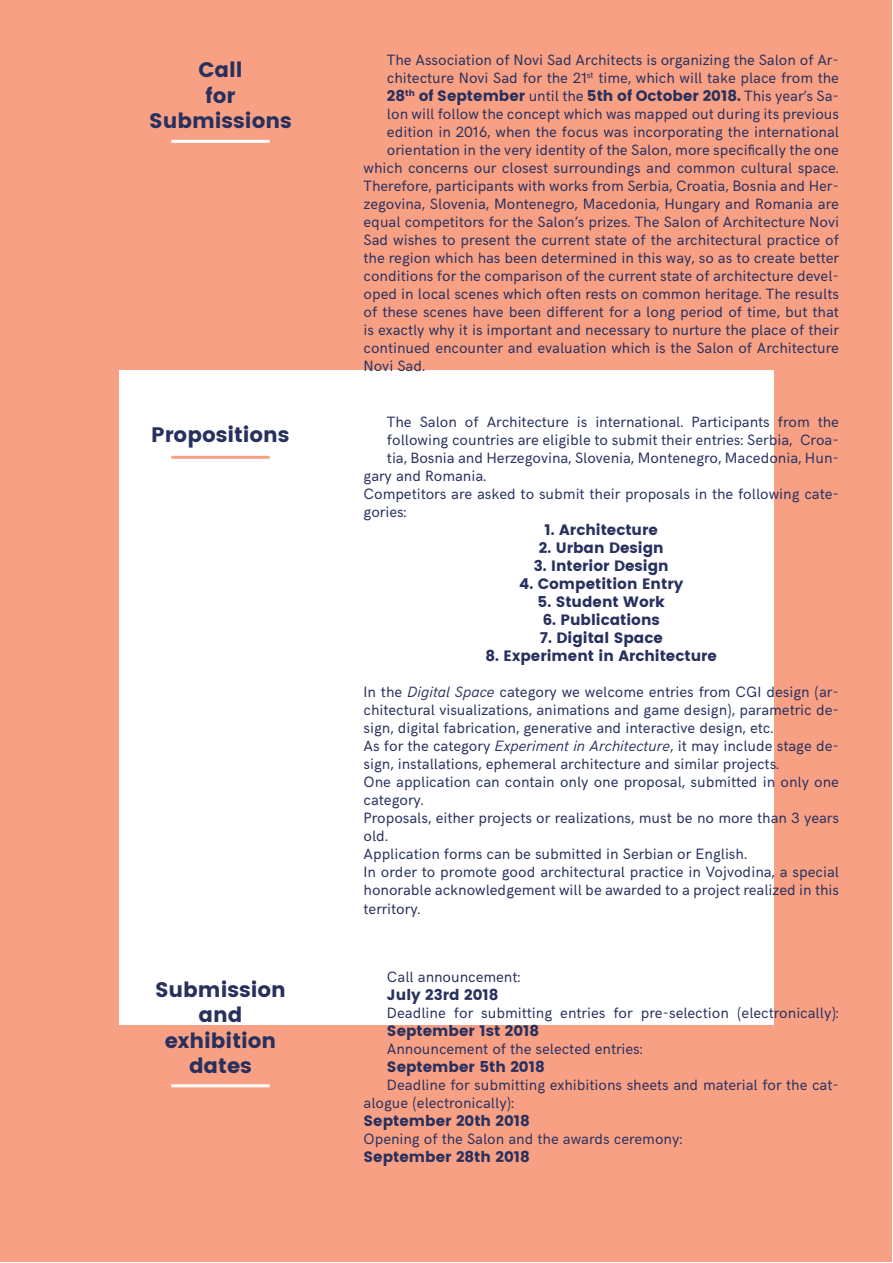
<style>
.page{position:relative;width:893px;height:1263px;background:#fff}
.page>*{position:absolute;margin:0;border:0;box-sizing:border-box;transform-origin:0 0}
.t1{font:21px/25.2px "Poppins";color:#28305e;text-align:center}
.t2{font:15px/18px "HK Grotesk";color:#28305e}
.t3{font:15px "Poppins";color:#28305e}
.s1{font-family:"HK Grotesk"}
.s2{font-style:italic}
</style>
<div class="page">
<div style="left:1px;top:1px;width:891px;height:1261px;background:#f8a084"></div>
<hr style="left:171px;top:140px;width:99px;height:3px;background:#fff">
<div style="left:119px;top:370px;width:655px;height:655px;background:#fff"></div>
<hr style="left:171px;top:456px;width:99px;height:3px;background:#f8a084">
<hr style="left:171px;top:1084px;width:99px;height:3px;background:#fff">
<h1 class="t1" style="left:149px;top:58px;width:144px">Call<br>for<br>Submissions</h1>
<h1 class="t1" style="left:151px;top:422px;width:140px">Propositions</h1>
<h1 class="t1" style="left:155px;top:977px;width:132px">Submission and exhibition dates</h1>
<p class="t2" style="left:387px;top:49px;width:454px">The Association of Novi Sad Architects is organizing the Salon of Ar&shy;chitecture Novi Sad for the 21<sup>st</sup> time, which will take place from the</p>
<p class="t3" style="left:387px;top:87px;width:454px">28<sup>th</sup> of September <span class="s1">until the</span> 5th of October 2018. <span class="s1">This year’s Sa-</span></p>
<p class="t2" style="left:387px;top:103px;width:454px">lon will follow the concept which was mapped out during its previous</p>
<p class="t2" style="left:387px;top:121px;width:454px">edition in 2016, when the focus was incorporating the international</p>
<p class="t2" style="left:387px;top:139px;width:454px">orientation in the very identity of the Salon, more specifically the one</p>
<p class="t2" style="left:364px;top:157px;width:477px">which concerns our closest surroundings and common cultural space.</p>
<p class="t2" style="left:364px;top:175px;width:477px">Therefore, participants with works from Serbia, Croatia, Bosnia and Her-</p>
<p class="t2" style="left:364px;top:193px;width:477px">zegovina, Slovenia, Montenegro, Macedonia, Hungary and Romania are</p>
<p class="t2" style="left:364px;top:211px;width:477px">equal competitors for the Salon’s prizes. The Salon of Architecture Novi</p>
<p class="t2" style="left:364px;top:229px;width:477px">Sad wishes to present the current state of the architectural practice of</p>
<p class="t2" style="left:364px;top:247px;width:477px">the region which has been determined in this way, so as to create better</p>
<p class="t2" style="left:364px;top:265px;width:477px">conditions for the comparison of the current state of architecture devel-</p>
<p class="t2" style="left:364px;top:283px;width:477px">oped in local scenes which often rests on common heritage. The results</p>
<p class="t2" style="left:364px;top:301px;width:477px">of these scenes have been different for a long period of time, but that</p>
<p class="t2" style="left:364px;top:319px;width:477px">is exactly why it is important and necessary to nurture the place of their</p>
<p class="t2" style="left:364px;top:337px;width:477px">continued encounter and evaluation which is the Salon of Architecture</p>
<p class="t2" style="left:364px;top:355px;width:63px">Novi Sad.</p>
<p class="t2" style="left:387px;top:412px;width:454px">The Salon of Architecture is international. Participants from the</p>
<p class="t2" style="left:387px;top:430px;width:453px">following countries are eligible to submit their entries: Serbia, Croa-</p>
<p class="t2" style="left:387px;top:448px;width:454px">tia, Bosnia and Herzegovina, Slovenia, Montenegro, Macedonia, Hun-</p>
<p class="t2" style="left:364px;top:466px;width:124px">gary and Romania.</p>
<p class="t2" style="left:364px;top:484px;width:477px">Competitors are asked to submit their proposals in the following cate-</p>
<p class="t2" style="left:364px;top:502px;width:45px">gories:</p>
<p class="t3" style="left:545px;top:521px;width:115px">1. Architecture</p>
<p class="t3" style="left:539px;top:539px;width:126px">2. Urban Design</p>
<p class="t3" style="left:534px;top:557px;width:136px">3. Interior Design</p>
<p class="t3" style="left:519px;top:575px;width:166px">4. Competition Entry</p>
<p class="t3" style="left:538px;top:593px;width:129px">5. Student Work</p>
<p class="t3" style="left:543px;top:611px;width:119px">6. Publications</p>
<p class="t3" style="left:540px;top:629px;width:125px">7. Digital Space</p>
<p class="t3" style="left:486px;top:647px;width:233px">8. Experiment in Architecture</p>
<p class="t2" style="left:364px;top:682px;width:477px">In the <span class="s2">Digital Space</span> category we welcome entries from CGI design (ar&shy;chitectural visualizations, animations and game design), parametric de&shy;sign, digital fabrication, generative and interactive design, etc.<br>As for the category <span class="s2">Experiment in Architecture</span>, it may include stage de&shy;sign, installations, ephemeral architecture and similar projects.<br>One application can contain only one proposal, submitted in only one category.<br>Proposals, either projects or realizations, must be no more than 3 years old.<br>Application forms can be submitted in Serbian or English.<br>In order to promote good architectural practice in Vojvodina, a special honorable acknowledgement will be awarded to a project realized in this territory.</p>
<p class="t2" style="left:387px;top:967px;width:135px">Call announcement:</p>
<p class="t3" style="left:387px;top:986px;width:113px">July 23rd 2018</p>
<p class="t2" style="left:387px;top:1003px;width:453px">Deadline for submitting entries for pre-selection (electronically):</p>
<p class="t3" style="left:387px;top:1022px;width:154px">September 1st 2018</p>
<p class="t2" style="left:387px;top:1039px;width:257px">Announcement of the selected entries:</p>
<p class="t3" style="left:387px;top:1058px;width:159px">September 5th 2018</p>
<p class="t2" style="left:364px;top:1075px;width:477px;text-indent:23px">Deadline for submitting exhibitions sheets and material for the cat&shy;alogue (electronically):</p>
<p class="t3" style="left:364px;top:1112px;width:168px">September 20th 2018</p>
<p class="t2" style="left:364px;top:1129px;width:320px">Opening of the Salon and the awards ceremony:</p>
<p class="t3" style="left:364px;top:1148px;width:168px">September 28th 2018</p>
</div>
